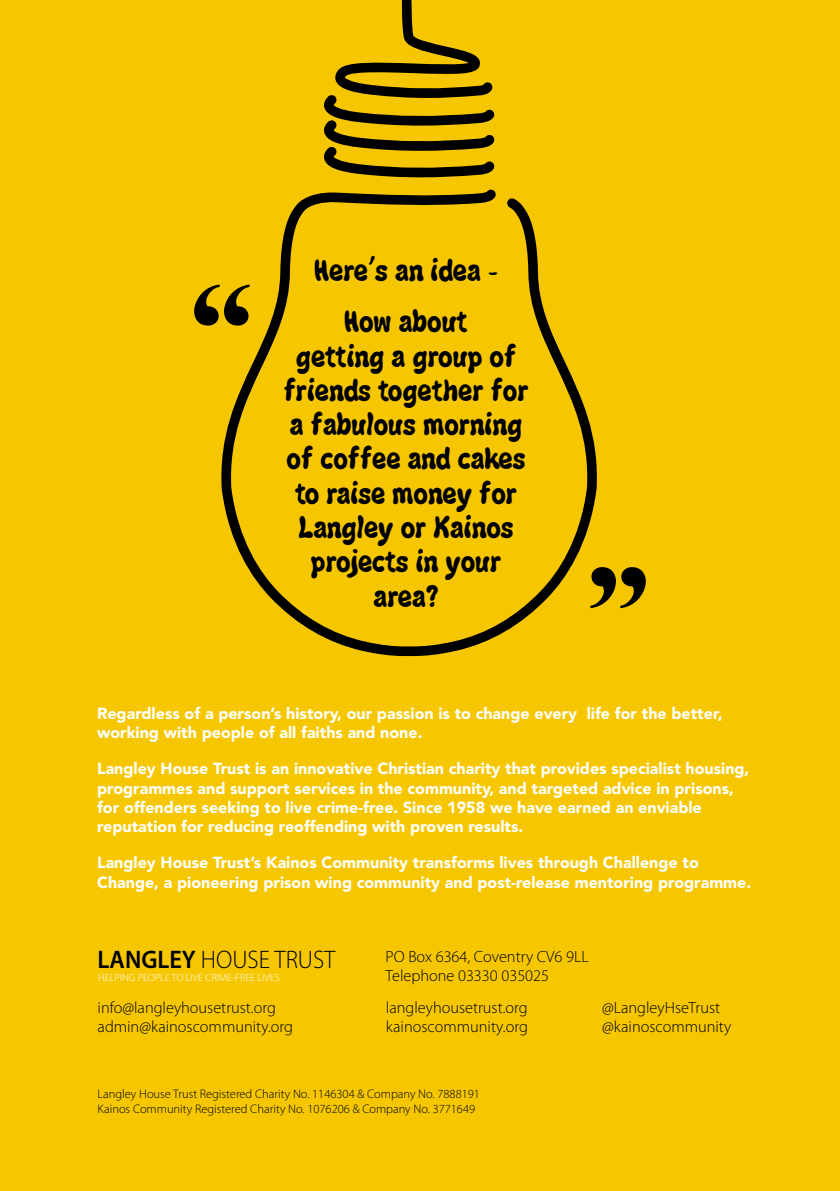
<style>
.page{position:relative;width:840px;height:1191px;background:#fff}
.page>*{position:absolute;margin:0;border:0;box-sizing:border-box;transform-origin:0 0}
.t1{font:28.6px/34.2px "Jazz Ball";color:#000;text-align:center}
.t2{font:300 25.4px "Myriad Pro";color:#000;scale:.95 1}
.t3{font:300 16.2px/19.6px "Myriad Pro";color:#000}
.t4{font:900 16px/19.2px "Avenir LT Std";color:#fff}
.t5{font:300 12.4px/15px "Myriad Pro";color:#000}
.t6{font:300 10.6px "Myriad Pro";color:#fff}
.s1{font-weight:600}
</style>
<div class="page">
<div style="left:0;top:0;width:839px;height:1191px;background:#f6c700"></div>
<svg style="left:194px;top:284px;width:25px;height:42px"></svg>
<svg style="left:599px;top:567px;width:47px;height:41px"></svg>
<svg style="left:324px;top:0;width:170px;height:177px"></svg>
<svg style="left:219px;top:189px;width:380px;height:467px"></svg>
<h1 class="t1" style="left:314px;top:245px;width:185px;line-height:51.2px">Here’s an idea -<br>How about</h1>
<h1 class="t1" style="left:283px;top:339px;width:246px">getting a group of friends together for a fabulous morning of coffee and cakes to raise money for<br>Langley or Kainos projects in your area?</h1>
<p class="t4" style="left:97px;top:704px;width:627px">Regardless of a person’s history, our passion is to change every life for the better, working with people of all faiths and none.</p>
<p class="t4" style="left:97px;top:759px;width:653px">Langley House Trust is an innovative Christian charity that provides specialist housing, programmes and support services in the community, and targeted advice in prisons, for offenders seeking to live crime-free. Since 1958 we have earned an enviable reputation for reducing reoffending with proven results.</p>
<p class="t4" style="left:97px;top:853px;width:655px">Langley House Trust’s Kainos Community transforms lives through Challenge to<br>Change, a pioneering prison wing community and post-release mentoring programme.</p>
<p class="t3" style="left:385px;top:946px;width:204px">PO Box 6364, Coventry CV6 9LL<br>Telephone 03330 035025</p>
<h2 class="t2" style="left:98px;top:944px;width:252px"><span class="s1">LANGLEY</span> HOUSE TRUST</h2>
<p class="t6" style="left:98px;top:970px;width:183px">HELPING PEOPLE TO LIVE CRIME-FREE LIVES</p>
<p class="t3" style="left:98px;top:997px;width:180px">info@langleyhousetrust.org</p>
<p class="t3" style="left:386px;top:997px;width:143px">langleyhousetrust.org</p>
<p class="t3" style="left:602px;top:997px;width:119px">@LangleyHseTrust</p>
<p class="t3" style="left:98px;top:1016px;width:197px">admin@kainoscommunity.org</p>
<p class="t3" style="left:386px;top:1016px;width:143px">kainoscommunity.org</p>
<p class="t3" style="left:602px;top:1016px;width:131px">@kainoscommunity</p>
<p class="t5" style="left:98px;top:1086px;width:383px">Langley House Trust Registered Charity No. 1146304 &amp; Company No. 7888191<br>Kainos Community Registered Charity No. 1076206 &amp; Company No. 3771649</p>
</div>
